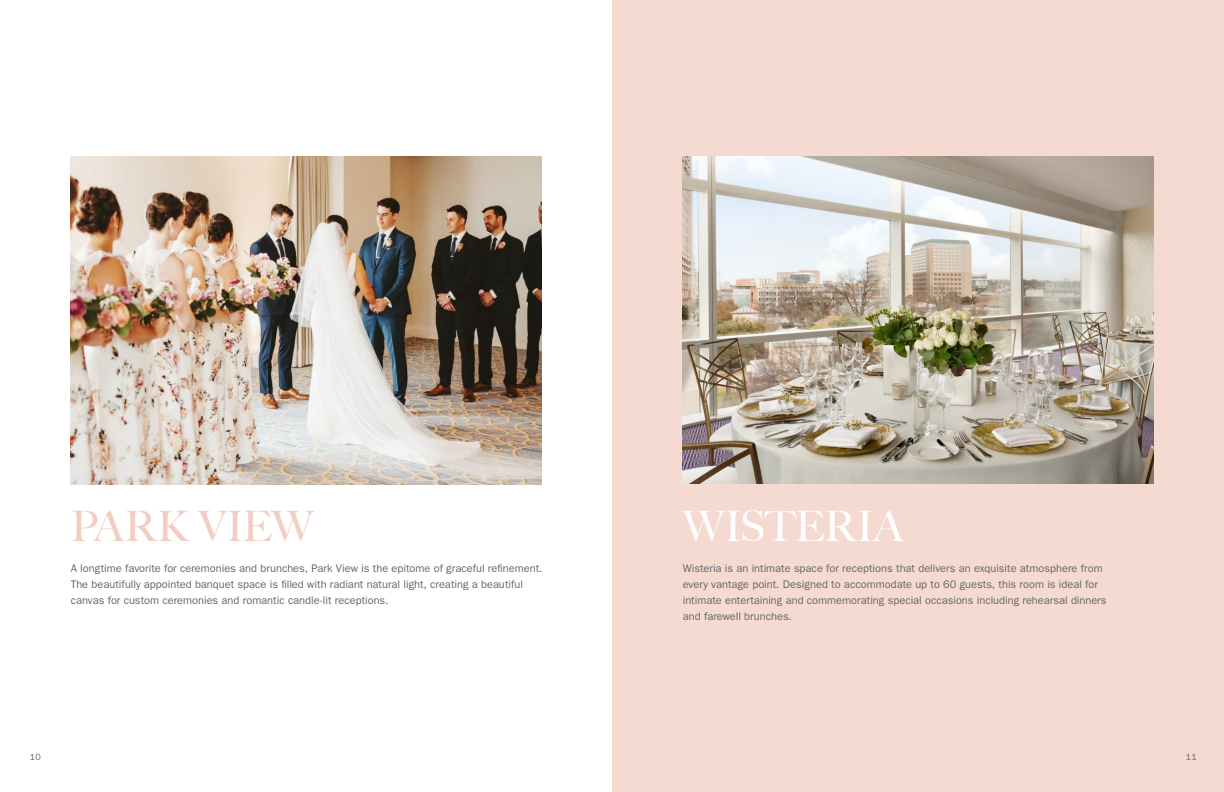
<style>
.page{position:relative;width:1224px;height:792px;background:#fff}
.page>*{position:absolute;margin:0;border:0;box-sizing:border-box;transform-origin:0 0}
.t1{font:500 42px "Big Caslon";color:#f2cec2}
.t2{font:500 42px "Big Caslon";letter-spacing:-.01em;color:#fff}
.t3{font:11px/16px "Franklin Gothic";color:#636569}
.t4{font:9px "Franklin Gothic";color:#636569}
</style>
<div class="page">
<div style="left:612px;top:0;width:612px;height:792px;background:#f5dad1"></div>
<img style="left:71px;top:157px;width:470px;height:327px">
<img style="left:683px;top:157px;width:470px;height:327px">
<h1 class="t1" style="left:71px;top:491px;width:244px">PARK VIEW</h1>
<h1 class="t2" style="left:683px;top:491px;width:222px">WISTERIA</h1>
<p class="t3" style="left:71px;top:560px;width:473px">A longtime favorite for ceremonies and brunches, Park View is the epitome of graceful refinement.<br>The beautifully appointed banquet space is filled with radiant natural light, creating a beautiful canvas for custom ceremonies and romantic candle-lit receptions.</p>
<p class="t3" style="left:683px;top:560px;width:425px">Wisteria is an intimate space for receptions that delivers an exquisite atmosphere from every vantage point. Designed to accommodate up to 60 guests, this room is ideal for intimate entertaining and commemorating special occasions including rehearsal dinners and farewell brunches.</p>
<p class="t4" style="left:30px;top:752px;width:12px">10</p>
<p class="t4" style="left:1186px;top:752px;width:13px">11</p>
</div>
